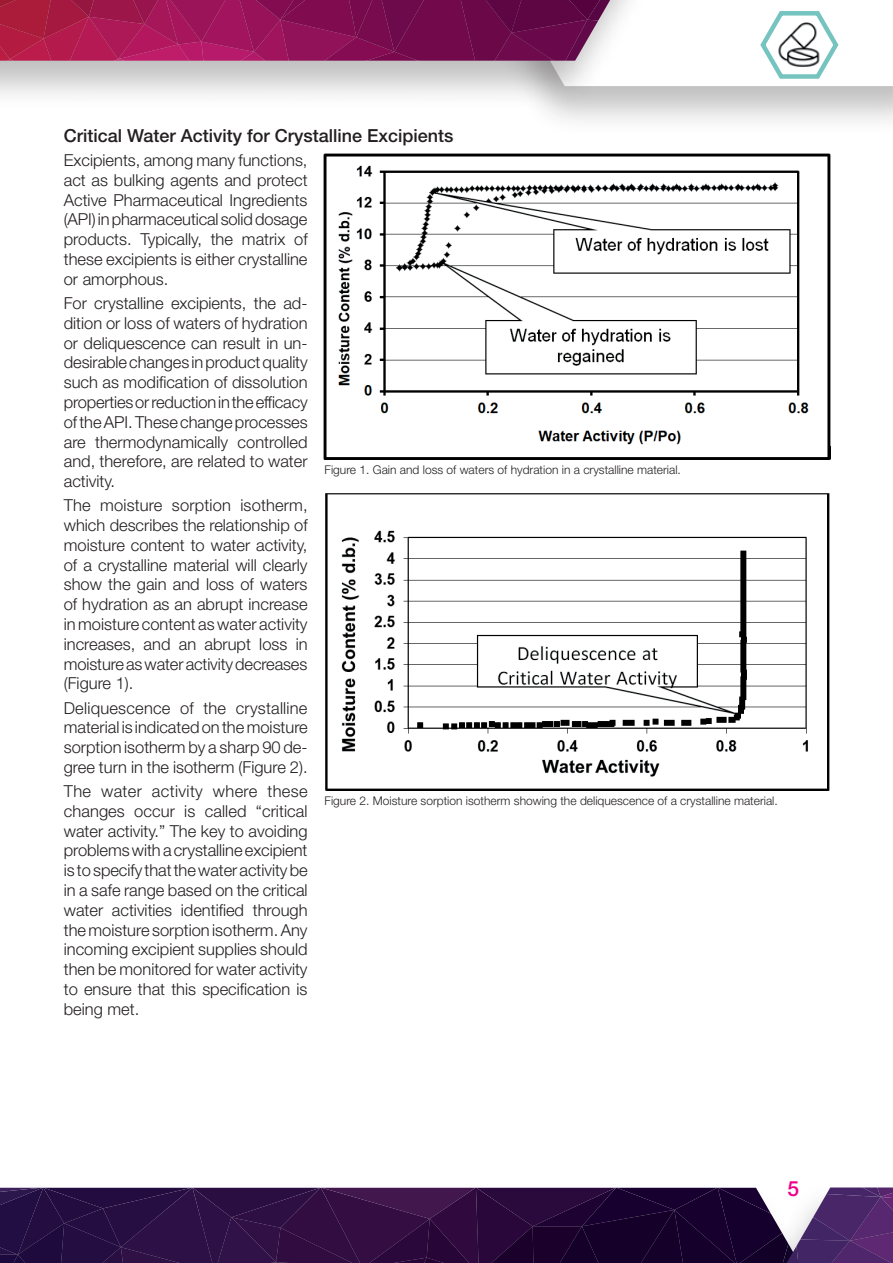
<style>
.page{position:relative;width:893px;height:1263px;background:#fff}
.page>*{position:absolute;margin:0;border:0;box-sizing:border-box;transform-origin:0 0}
.t1{font:500 21px "Helvetica Neue";color:#ed028c}
.t2{font:500 18px "Helvetica Neue";color:#231f20}
.t3{font:300 16.5px/19.8px "Helvetica Neue";color:#231f20;text-align:justify}
.t4{font:300 12px "Helvetica Neue";color:#231f20}
</style>
<div class="page">
<div style="left:356px;top:0;width:537px;height:136px;background:#231f20;opacity:.29"></div>
<div style="left:0;top:0;width:835px;height:110px;background:#231f20;opacity:.29"></div>
<svg style="left:0;top:0;width:893px;height:86px"></svg>
<svg style="left:0;top:1187px;width:893px;height:76px;background:#341849"></svg>
<img style="left:324px;top:153px;width:506px;height:306px">
<img style="left:325px;top:493px;width:504px;height:297px">
<p class="t2" style="left:64px;top:124px;width:391px">Critical Water Activity for Crystalline Excipients</p>
<p class="t3" style="left:64px;top:150px;width:245px">Excipients, among many functions, act as bulking agents and protect Active Pharmaceutical Ingredients (API) in pharmaceutical solid dosage products. Typically, the matrix of these excipients is either crystalline or amorphous.</p>
<p class="t3" style="left:64px;top:293px;width:245px">For crystalline excipients, the ad&shy;dition or loss of waters of hydration or deliquescence can result in un&shy;desirable changes in product quality such as modification of dissolution properties or reduction in the efficacy of the API. These change processes are thermodynamically controlled and, therefore, are related to water activity.</p>
<p class="t3" style="left:64px;top:495px;width:245px">The moisture sorption isotherm, which describes the relationship of moisture content to water activity, of a crystalline material will clearly show the gain and loss of waters of hydration as an abrupt increase in moisture content as water activity increases, and an abrupt loss in moisture as water activity decreases (Figure 1).</p>
<p class="t3" style="left:64px;top:697px;width:246px">Deliquescence of the crystalline material is indicated on the moisture sorption isotherm by a sharp 90 de&shy;gree turn in the isotherm (Figure 2).</p>
<p class="t3" style="left:64px;top:781px;width:245px">The water activity where these changes occur is called “critical water activity.” The key to avoiding problems with a crystalline excipient is to specify that the water activity be in a safe range based on the critical water activities identified through the moisture sorption isotherm. Any incoming excipient supplies should then be monitored for water activity to ensure that this specification is being met.</p>
<p class="t4" style="left:325px;top:462px;width:358px">Figure 1. Gain and loss of waters of hydration in a crystalline material.</p>
<p class="t4" style="left:325px;top:793px;width:455px">Figure 2. Moisture sorption isotherm showing the deliquescence of a crystalline material.</p>
<p class="t1" style="left:788px;top:1176px;width:13px">5</p>
</div>
